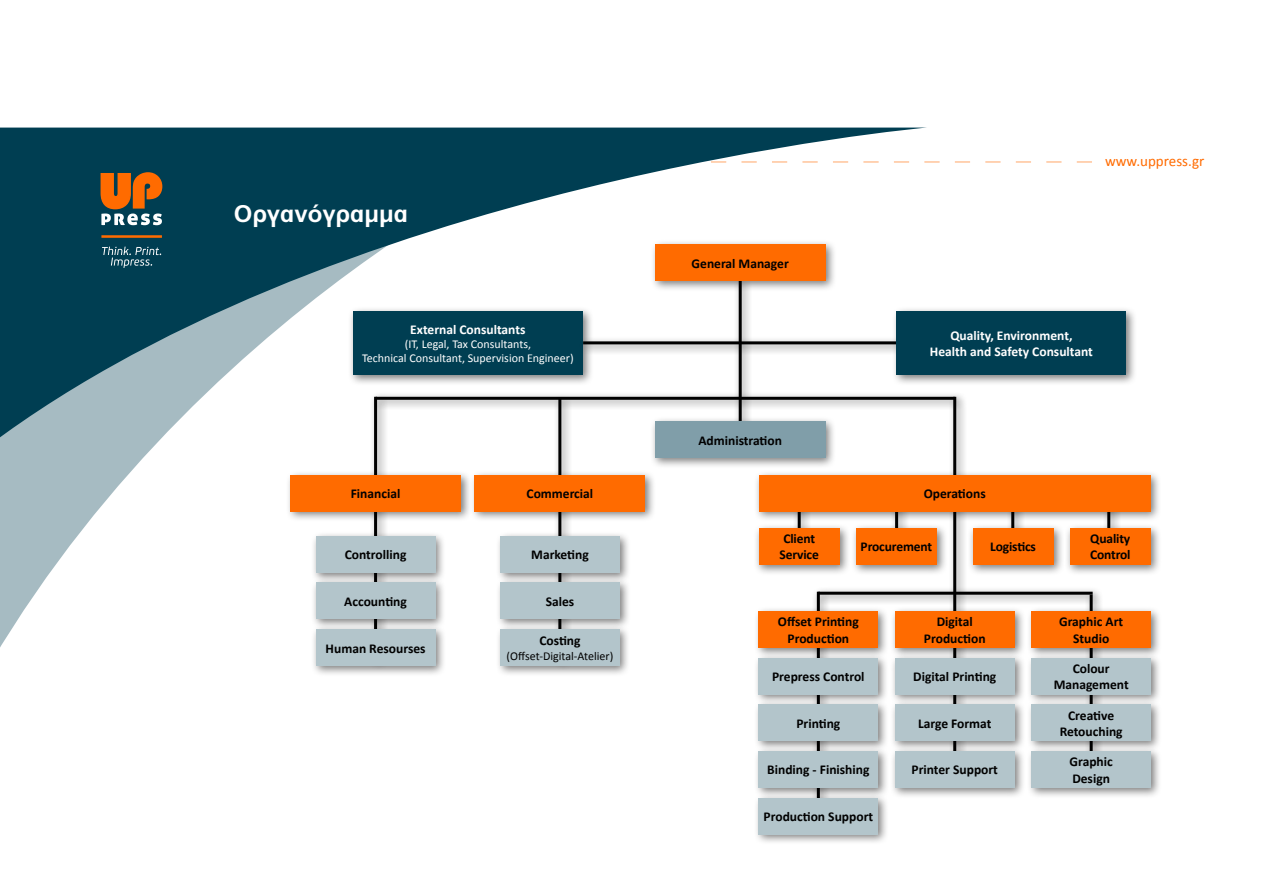
<style>
.page{position:relative;width:1263px;height:893px;background:#fff}
.page>*{position:absolute;margin:0;border:0;box-sizing:border-box;transform-origin:0 0}
.t1{font:700 24px "PF Catalog";color:#fff}
.t2{font:15px "Calibri";color:#ff6b00}
.t3{font:700 13.5px/16.2px "Calibri";color:#000;text-align:center}
.t4{font:700 13.5px/16.2px "Calibri";color:#fff;text-align:center}
.t5{font:12px/14.4px "Calibri";color:#fff;text-align:center}
.t6{font:12px "Calibri";color:#000}
</style>
<div class="page">
<svg style="left:0;top:460px;width:141px;height:187px"></svg>
<svg style="left:0;top:128px;width:927px;height:332px"></svg>
<svg style="left:711px;top:162px;width:381px;height:1px"></svg>
<svg style="left:102px;top:247px;width:59px;height:21px"></svg>
<hr style="left:101px;top:235px;width:61px;height:3px;background:#ff6b00">
<svg style="left:100px;top:172px;width:62px;height:53px;background:#a16c3d"></svg>
<div style="left:348px;top:306px;width:246px;height:80px;background:#000;opacity:.52"></div>
<div style="left:353px;top:311px;width:230px;height:64px;background:#003e52"></div>
<div style="left:553px;top:394px;width:20px;height:277px;background:#000;opacity:.52"></div>
<hr style="left:558px;top:398px;width:3px;height:262px;background:#000">
<div style="left:792px;top:488px;width:20px;height:67px;background:#000;opacity:.52"></div>
<hr style="left:798px;top:493px;width:3px;height:52px;background:#000">
<div style="left:890px;top:488px;width:19px;height:67px;background:#000;opacity:.52"></div>
<hr style="left:895px;top:493px;width:3px;height:52px;background:#000">
<div style="left:1006px;top:488px;width:19px;height:67px;background:#000;opacity:.52"></div>
<hr style="left:1011px;top:493px;width:3px;height:52px;background:#000">
<div style="left:1102px;top:488px;width:19px;height:67px;background:#000;opacity:.52"></div>
<hr style="left:1107px;top:493px;width:3px;height:52px;background:#000">
<div style="left:369px;top:392px;width:19px;height:279px;background:#000;opacity:.52"></div>
<hr style="left:374px;top:397px;width:3px;height:263px;background:#000">
<div style="left:948px;top:392px;width:19px;height:105px;background:#000;opacity:.52"></div>
<hr style="left:953px;top:397px;width:3px;height:90px;background:#000">
<div style="left:948px;top:494px;width:19px;height:286px;background:#000;opacity:.52"></div>
<hr style="left:953px;top:498px;width:3px;height:271px;background:#000">
<div style="left:733px;top:274px;width:20px;height:166px;background:#000;opacity:.52"></div>
<hr style="left:739px;top:280px;width:3px;height:148px;background:#000">
<div style="left:814px;top:586px;width:289px;height:20px;background:#000;opacity:.52"></div>
<hr style="left:818px;top:592px;width:275px;height:3px;background:#000">
<div style="left:371px;top:392px;width:594px;height:19px;background:#000;opacity:.52"></div>
<hr style="left:376px;top:397px;width:579px;height:3px;background:#000">
<div style="left:650px;top:239px;width:186px;height:53px;background:#000;opacity:.52"></div>
<div style="left:655px;top:245px;width:170px;height:36px;background:#ff6b00"></div>
<div style="left:753px;top:470px;width:409px;height:52px;background:#000;opacity:.52"></div>
<div style="left:759px;top:475px;width:392px;height:36px;background:#ff6b00"></div>
<div style="left:1065px;top:523px;width:97px;height:52px;background:#000;opacity:.52"></div>
<div style="left:1070px;top:528px;width:81px;height:36px;background:#ff6b00"></div>
<div style="left:851px;top:523px;width:97px;height:52px;background:#000;opacity:.52"></div>
<div style="left:856px;top:528px;width:81px;height:36px;background:#ff6b00"></div>
<div style="left:967px;top:523px;width:98px;height:52px;background:#000;opacity:.52"></div>
<div style="left:973px;top:528px;width:80px;height:36px;background:#ff6b00"></div>
<div style="left:753px;top:523px;width:98px;height:52px;background:#000;opacity:.52"></div>
<div style="left:759px;top:528px;width:81px;height:36px;background:#ff6b00"></div>
<div style="left:753px;top:606px;width:136px;height:52px;background:#000;opacity:.52"></div>
<div style="left:759px;top:611px;width:119px;height:36px;background:#ff6b00"></div>
<div style="left:495px;top:531px;width:135px;height:52px;background:#000;opacity:.52"></div>
<div style="left:500px;top:536px;width:119px;height:36px;background:#b3c5cb"></div>
<div style="left:311px;top:531px;width:135px;height:52px;background:#000;opacity:.52"></div>
<div style="left:316px;top:536px;width:119px;height:36px;background:#b3c5cb"></div>
<div style="left:890px;top:606px;width:135px;height:52px;background:#000;opacity:.52"></div>
<div style="left:895px;top:611px;width:119px;height:36px;background:#ff6b00"></div>
<div style="left:1026px;top:606px;width:136px;height:52px;background:#000;opacity:.52"></div>
<div style="left:1032px;top:611px;width:119px;height:36px;background:#ff6b00"></div>
<div style="left:753px;top:653px;width:136px;height:52px;background:#000;opacity:.52"></div>
<div style="left:759px;top:658px;width:119px;height:36px;background:#b3c5cb"></div>
<div style="left:495px;top:577px;width:135px;height:53px;background:#000;opacity:.52"></div>
<div style="left:500px;top:583px;width:119px;height:36px;background:#b3c5cb"></div>
<div style="left:311px;top:577px;width:135px;height:53px;background:#000;opacity:.52"></div>
<div style="left:316px;top:583px;width:119px;height:36px;background:#b3c5cb"></div>
<div style="left:890px;top:653px;width:135px;height:52px;background:#000;opacity:.52"></div>
<div style="left:895px;top:658px;width:119px;height:36px;background:#b3c5cb"></div>
<div style="left:1026px;top:653px;width:136px;height:52px;background:#000;opacity:.52"></div>
<div style="left:1032px;top:658px;width:119px;height:36px;background:#b3c5cb"></div>
<div style="left:753px;top:699px;width:136px;height:53px;background:#000;opacity:.52"></div>
<div style="left:759px;top:705px;width:119px;height:36px;background:#b3c5cb"></div>
<div style="left:311px;top:624px;width:135px;height:52px;background:#000;opacity:.52"></div>
<div style="left:316px;top:629px;width:119px;height:37px;background:#b3c5cb"></div>
<div style="left:890px;top:699px;width:135px;height:53px;background:#000;opacity:.52"></div>
<div style="left:895px;top:705px;width:119px;height:36px;background:#b3c5cb"></div>
<div style="left:1026px;top:699px;width:136px;height:53px;background:#000;opacity:.52"></div>
<div style="left:1032px;top:705px;width:119px;height:36px;background:#b3c5cb"></div>
<div style="left:753px;top:746px;width:136px;height:52px;background:#000;opacity:.52"></div>
<div style="left:759px;top:751px;width:119px;height:36px;background:#b3c5cb"></div>
<div style="left:890px;top:746px;width:135px;height:52px;background:#000;opacity:.52"></div>
<div style="left:895px;top:751px;width:119px;height:36px;background:#b3c5cb"></div>
<div style="left:1026px;top:746px;width:136px;height:52px;background:#000;opacity:.52"></div>
<div style="left:1032px;top:751px;width:119px;height:36px;background:#b3c5cb"></div>
<div style="left:753px;top:793px;width:136px;height:52px;background:#000;opacity:.52"></div>
<div style="left:759px;top:798px;width:119px;height:36px;background:#b3c5cb"></div>
<div style="left:495px;top:624px;width:135px;height:52px;background:#000;opacity:.52"></div>
<div style="left:500px;top:629px;width:119px;height:37px;background:#b3c5cb"></div>
<div style="left:285px;top:470px;width:187px;height:52px;background:#000;opacity:.52"></div>
<div style="left:291px;top:475px;width:170px;height:36px;background:#ff6b00"></div>
<div style="left:469px;top:470px;width:187px;height:52px;background:#000;opacity:.52"></div>
<div style="left:475px;top:475px;width:170px;height:36px;background:#ff6b00"></div>
<div style="left:578px;top:336px;width:329px;height:20px;background:#000;opacity:.52"></div>
<hr style="left:585px;top:341px;width:310px;height:3px;background:#000">
<div style="left:891px;top:306px;width:246px;height:80px;background:#000;opacity:.52"></div>
<div style="left:897px;top:311px;width:229px;height:64px;background:#003e52"></div>
<div style="left:650px;top:417px;width:186px;height:52px;background:#000;opacity:.52"></div>
<div style="left:655px;top:422px;width:170px;height:36px;background:#809ea9"></div>
<h1 class="t1" style="left:234px;top:200px;width:176px">Οργανόγραμμα</h1>
<p class="t4" style="left:410px;top:321px;width:117px">External Consultants</p>
<p class="t5" style="left:362px;top:337px;width:213px">(IT, Legal, Tax Consultants,<br>Technical Consultant, Supervision Engineer)</p>
<p class="t3" style="left:351px;top:485px;width:51px">Financial</p>
<p class="t3" style="left:526px;top:485px;width:68px">Commercial</p>
<p class="t3" style="left:345px;top:547px;width:63px">Controlling</p>
<p class="t3" style="left:531px;top:547px;width:59px">Marketing</p>
<p class="t3" style="left:344px;top:593px;width:64px">Accounting</p>
<p class="t3" style="left:546px;top:593px;width:30px">Sales</p>
<p class="t3" style="left:326px;top:640px;width:101px">Human Resourses</p>
<p class="t3" style="left:539px;top:633px;width:43px">Costing</p>
<p class="t6" style="left:507px;top:648px;width:108px">(Offset-Digital-Atelier)</p>
<p class="t3" style="left:692px;top:255px;width:99px">General Manager</p>
<p class="t3" style="left:698px;top:432px;width:85px">Administration</p>
<p class="t3" style="left:779px;top:531px;width:41px;text-align:left">Client<br>Service</p>
<p class="t2" style="left:1105px;top:152px;width:101px">www.uppress.gr</p>
<p class="t4" style="left:930px;top:327px;width:164px">Quality, Environment,<br>Health and Safety Consultant</p>
<p class="t3" style="left:924px;top:485px;width:64px">Operations</p>
<p class="t3" style="left:861px;top:539px;width:73px">Procurement</p>
<p class="t3" style="left:990px;top:539px;width:47px">Logistics</p>
<p class="t3" style="left:1090px;top:531px;width:42px;text-align:left">Quality<br>Control</p>
<p class="t3" style="left:778px;top:614px;width:82px">Offset Printing<br>Production</p>
<p class="t3" style="left:772px;top:668px;width:94px">Prepress Control</p>
<p class="t3" style="left:796px;top:715px;width:45px">Printing</p>
<p class="t3" style="left:924px;top:614px;width:63px">Digital<br>Production</p>
<p class="t3" style="left:1059px;top:614px;width:65px">Graphic Art<br>Studio</p>
<p class="t3" style="left:913px;top:668px;width:85px">Digital Printing</p>
<p class="t3" style="left:1054px;top:660px;width:77px">Colour<br>Management</p>
<p class="t3" style="left:918px;top:715px;width:75px">Large Format</p>
<p class="t3" style="left:1060px;top:707px;width:65px">Creative<br>Retouching</p>
<p class="t3" style="left:767px;top:762px;width:104px">Binding - Finishing</p>
<p class="t3" style="left:911px;top:762px;width:88px">Printer Support</p>
<p class="t3" style="left:1069px;top:754px;width:45px;text-align:left">Graphic<br>Design</p>
<p class="t3" style="left:763px;top:808px;width:111px">Production Support</p>
</div>
